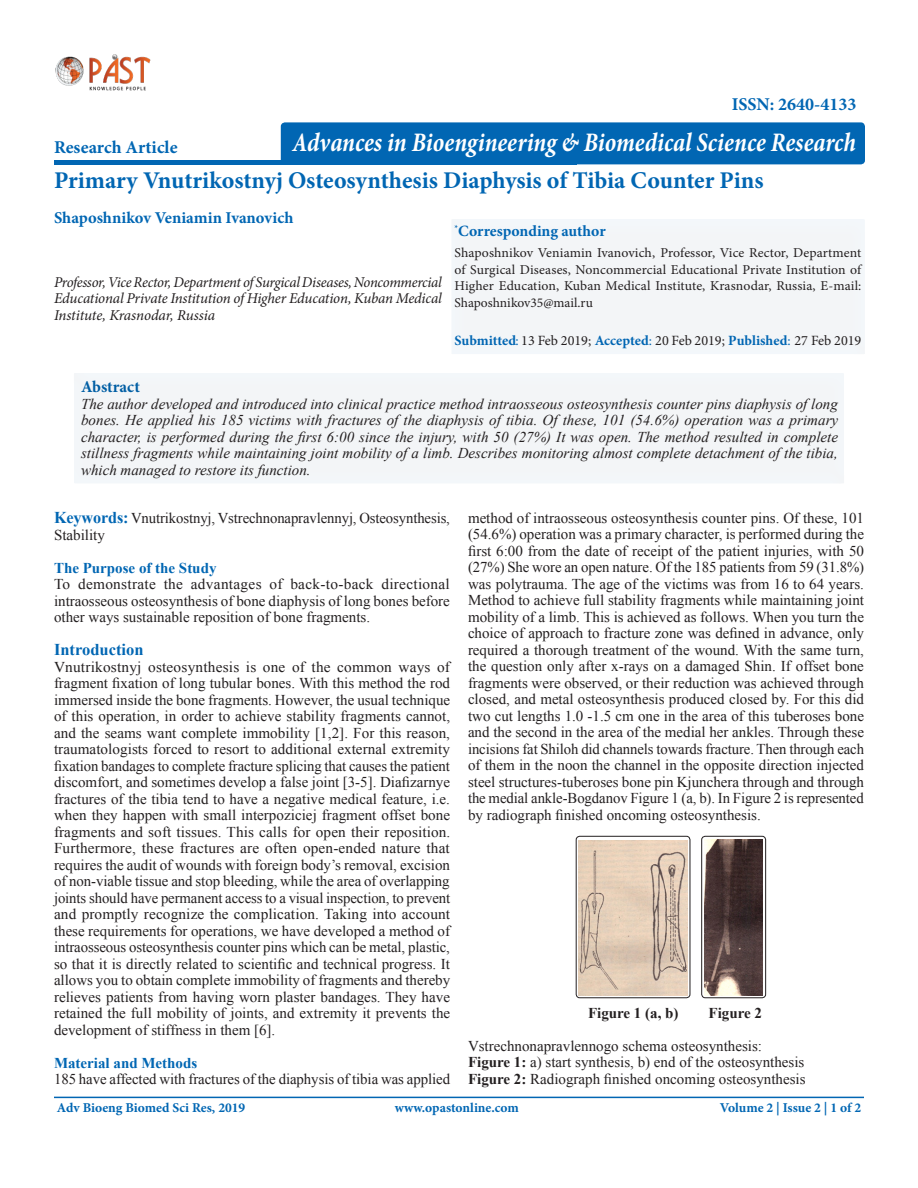
<style>
.page{position:relative;width:918px;height:1188px;background:#fff}
.page>*{position:absolute;margin:0;border:0;box-sizing:border-box;transform-origin:0 0}
.t1{font:italic 700 condensed 27px "Minion Pro";letter-spacing:-.005em;color:#fff;scale:.92 1}
.t2{font:700 24px "Minion Pro";letter-spacing:-.005em;color:#0166b3}
.t3{font:700 18px "Minion Pro";color:#0166b3}
.t4{font:700 16.5px "Minion Pro";color:#0166b3}
.t5{font:700 16.5px "Times New Roman";color:#0166b3}
.t6{font:700 16.5px "Minion Pro";color:#005ea4}
.t7{font:700 15.75px "Minion Pro";color:#0166b3}
.t8{font:15px/16.5px "Times New Roman";color:#231f20;text-align:justify}
.t9{font:italic 15px/16.5px "Times New Roman";color:#231f20;text-align:justify}
.t10{font:italic 15px/16.5px "Minion Pro";letter-spacing:-.01em;color:#231f20;text-align:justify}
.t11{font:700 15px "Times New Roman";color:#0166b3}
.t12{font:700 15px "Times New Roman";color:#231f20}
.t13{font:14.1px "Minion Pro";color:#231f20}
.t14{font:13.5px/16.5px "Minion Pro";color:#231f20;text-align:justify}
.t15{font:700 13.5px "Minion Pro";color:#0166b3}
.s1{font-weight:700;color:#0166b3}
.s2{color:#0166b3}
.s3{font-weight:700;font-size:16.5px;color:#0166b3}
.s4{font-weight:700}
</style>
<div class="page">
<svg style="left:54px;top:160px;width:229px;height:4px"></svg>
<hr style="left:54px;top:1097px;width:810px;height:1px;background:#0166b3">
<div style="left:447px;top:214px;width:419px;height:142px;background:#f3f5f7"></div>
<div style="left:281px;top:122px;width:584px;height:42px;background:#0166b3;border-radius:4px"></div>
<img style="left:55px;top:54px;width:96px;height:36px">
<div style="left:71px;top:367px;width:775px;height:118px;background:#f3f5f7"></div>
<img style="left:579px;top:840px;width:109px;height:155px">
<div style="left:576px;top:836px;width:114px;height:162px;border:1px solid #231f20;border-radius:4px"></div>
<img style="left:704px;top:840px;width:59px;height:155px">
<div style="left:702px;top:836px;width:64px;height:162px;border:1px solid #231f20;border-radius:4px"></div>
<p class="t3" style="left:54px;top:135px;width:125px">Research Article</p>
<p class="t3" style="left:732px;top:92px;width:126px">ISSN: 2640-4133</p>
<p class="t1" style="left:292px;top:124px;width:614px">Advances in Bioengineering &amp; Biomedical Science Research</p>
<p class="t2" style="left:54px;top:163px;width:711px">Primary Vnutrikostnyj Osteosynthesis Diaphysis of Tibia Counter Pins</p>
<p class="t4" style="left:54px;top:206px;width:241px">Shaposhnikov Veniamin Ivanovich</p>
<p class="t10" style="left:54px;top:274px;width:389px">Professor, Vice Rector, Department of Surgical Diseases, Noncommercial Educational Private Institution of Higher Education, Kuban Medical Institute, Krasnodar, Russia</p>
<p class="t7" style="left:455px;top:220px;width:153px"><sup>*</sup>Corresponding author</p>
<p class="t14" style="left:455px;top:245px;width:408px">Shaposhnikov Veniamin Ivanovich, Professor, Vice Rector, Department of Surgical Diseases, Noncommercial Educational Private Institution of Higher Education, Kuban Medical Institute, Krasnodar, Russia, E-mail:<br>Shaposhnikov35@mail.ru</p>
<p class="t13" style="left:455px;top:331px;width:408px"><span class="s1">Submitted</span><span class="s2">:</span> 13 Feb 2019; <span class="s1">Accepted</span><span class="s2">:</span> 20 Feb 2019; <span class="s1">Published</span><span class="s2">:</span> 27 Feb 2019</p>
<p class="t6" style="left:81px;top:375px;width:60px">Abstract</p>
<p class="t9" style="left:81px;top:395px;width:759px">The author developed and introduced into clinical practice method intraosseous osteosynthesis counter pins diaphysis of long bones. He applied his 185 victims with fractures of the diaphysis of tibia. Of these, 101 (54.6%) operation was a primary character, is performed during the first 6:00 since the injury, with 50 (27%) It was open. The method resulted in complete stillness fragments while maintaining joint mobility of a limb. Describes monitoring almost complete detachment of the tibia, which managed to restore its function.</p>
<p class="t8" style="left:54px;top:510px;width:397px"><span class="s3">Keywords:</span> Vnutrikostnyj, Vstrechnonapravlennyj, Osteosynthesis,<br>Stability</p>
<p class="t11" style="left:54px;top:557px;width:164px">The Purpose of the Study</p>
<p class="t8" style="left:54px;top:576px;width:397px">To demonstrate the advantages of back-to-back directional intraosseous osteosynthesis of bone diaphysis of long bones before other ways sustainable reposition of bone fragments.</p>
<p class="t5" style="left:54px;top:638px;width:91px">Introduction</p>
<p class="t8" style="left:54px;top:658px;width:398px">Vnutrikostnyj osteosynthesis is one of the common ways of fragment fixation of long tubular bones. With this method the rod immersed inside the bone fragments. However, the usual technique of this operation, in order to achieve stability fragments cannot, and the seams want complete immobility [1,2]. For this reason, traumatologists forced to resort to additional external extremity fixation bandages to complete fracture splicing that causes the patient discomfort, and sometimes develop a false joint [3-5]. Diafizarnye fractures of the tibia tend to have a negative medical feature, i.e. when they happen with small interpoziciej fragment offset bone fragments and soft tissues. This calls for open their reposition.<br>Furthermore, these fractures are often open-ended nature that requires the audit of wounds with foreign body’s removal, excision of non-viable tissue and stop bleeding, while the area of overlapping joints should have permanent access to a visual inspection, to prevent and promptly recognize the complication. Taking into account these requirements for operations, we have developed a method of intraosseous osteosynthesis counter pins which can be metal, plastic, so that it is directly related to scientific and technical progress. It allows you to obtain complete immobility of fragments and thereby relieves patients from having worn plaster bandages. They have retained the full mobility of joints, and extremity it prevents the development of stiffness in them [6].</p>
<p class="t11" style="left:54px;top:1052px;width:145px">Material and Methods</p>
<p class="t8" style="left:54px;top:1071px;width:398px">185 have affected with fractures of the diaphysis of tibia was applied</p>
<p class="t8" style="left:468px;top:509px;width:398px">method of intraosseous osteosynthesis counter pins. Of these, 101 (54.6%) operation was a primary character, is performed during the first 6:00 from the date of receipt of the patient injuries, with 50 (27%) She wore an open nature. Of the 185 patients from 59 (31.8%) was polytrauma. The age of the victims was from 16 to 64 years.<br>Method to achieve full stability fragments while maintaining joint mobility of a limb. This is achieved as follows. When you turn the choice of approach to fracture zone was defined in advance, only required a thorough treatment of the wound. With the same turn, the question only after x-rays on a damaged Shin. If offset bone fragments were observed, or their reduction was achieved through closed, and metal osteosynthesis produced closed by. For this did two cut lengths 1.0 -1.5 cm one in the area of this tuberoses bone and the second in the area of the medial her ankles. Through these incisions fat Shiloh did channels towards fracture. Then through each of them in the noon the channel in the opposite direction injected steel structures-tuberoses bone pin Kjunchera through and through the medial ankle-Bogdanov Figure 1 (a, b). In Figure 2 is represented by radiograph finished oncoming osteosynthesis.</p>
<p class="t12" style="left:588px;top:1002px;width:92px">Figure 1 (a, b)</p>
<p class="t12" style="left:709px;top:1002px;width:55px">Figure 2</p>
<p class="t8" style="left:468px;top:1037px;width:296px">Vstrechnonapravlennogo schema osteosynthesis:</p>
<p class="t8" style="left:468px;top:1054px;width:338px"><span class="s4">Figure 1:</span> a) start synthesis, b) end of the osteosynthesis</p>
<p class="t8" style="left:468px;top:1070px;width:339px"><span class="s4">Figure 2:</span> Radiograph finished oncoming osteosynthesis</p>
<p class="t15" style="left:57px;top:1098px;width:190px">Adv Bioeng Biomed Sci Res, 2019</p>
<p class="t15" style="left:395px;top:1098px;width:126px">www.opastonline.com</p>
<p class="t15" style="left:720px;top:1098px;width:143px">Volume 2 | Issue 2 | 1 of 2</p>
</div>
